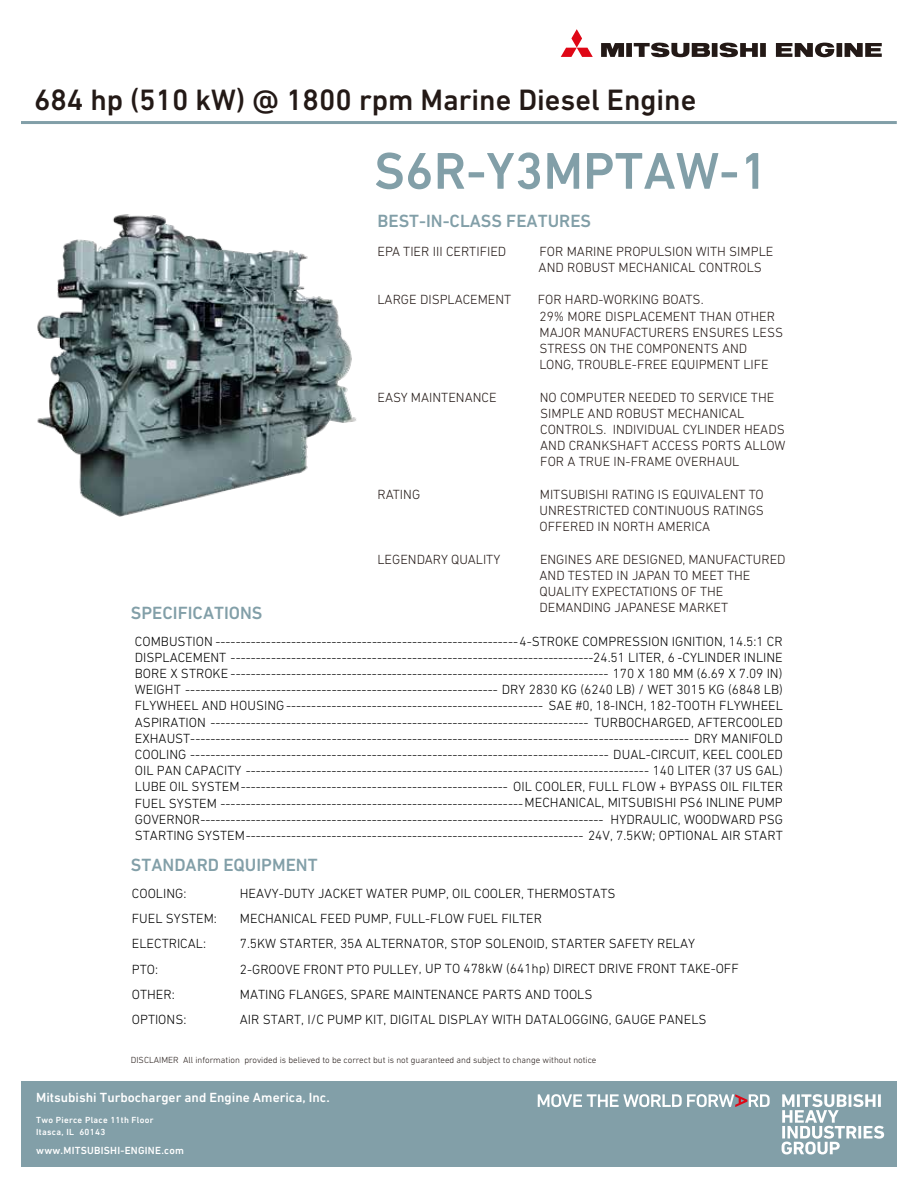
<style>
.page{position:relative;width:918px;height:1188px;background:#fff}
.page>*{position:absolute;margin:0;border:0;box-sizing:border-box;transform-origin:0 0}
.t1{font:500 52.5px "DIN Next LT Pro";color:#829fa8}
.t2{font:500 30px "DIN Next LT Pro";color:#231916}
.t3{font:500 18px "DIN Next LT Pro";color:#829fa8}
.t4{font:300 13.5px/16.2px "DIN Next LT Pro";color:#010101;text-align:justify}
.t5{font:300 13.5px/16.2px "DIN Next LT Pro";color:#231916}
.t6{font:500 13.5px "DIN Next LT Pro";color:#fff}
.t7{font:500 10.5px "DIN Next LT Pro";letter-spacing:.025em;color:#fff}
.t8{font:300 9px "DIN Next LT Pro";color:#231916}
.t9{font:500 9px/12px "DIN Next LT Pro";letter-spacing:.03em;color:#fff}
</style>
<div class="page">
<img style="left:37px;top:214px;width:319px;height:303px">
<div style="left:21px;top:1082px;width:876px;height:85px;background:#829fa8"></div>
<svg style="left:538px;top:1094px;width:232px;height:13px"></svg>
<svg style="left:782px;top:1094px;width:102px;height:60px"></svg>
<svg style="left:561px;top:29px;width:32px;height:28px"></svg>
<div style="left:626px;top:43px;width:6px;height:14px;background:#231916"></div>
<div style="left:712px;top:43px;width:6px;height:14px;background:#231916"></div>
<div style="left:760px;top:43px;width:6px;height:14px;background:#231916"></div>
<svg style="left:601px;top:43px;width:23px;height:14px"></svg>
<svg style="left:719px;top:42px;width:39px;height:16px"></svg>
<svg style="left:634px;top:42px;width:76px;height:16px"></svg>
<svg style="left:776px;top:43px;width:59px;height:14px"></svg>
<div style="left:837px;top:43px;width:5px;height:14px;background:#231916"></div>
<svg style="left:845px;top:43px;width:37px;height:14px"></svg>
<hr style="left:21px;top:121px;width:876px;height:3px;background:#829fa8">
<h2 class="t2" style="left:34px;top:82px;width:664px">684 hp (510 kW) @ 1800 rpm Marine Diesel Engine</h2>
<h1 class="t1" style="left:374px;top:140px;width:396px">S6R-Y3MPTAW-1</h1>
<h3 class="t3" style="left:378px;top:211px;width:215px">BEST-IN-CLASS FEATURES</h3>
<p class="t5" style="left:378px;top:243px;width:130px">EPA TIER III CERTIFIED</p>
<p class="t5" style="left:539px;top:243px;width:236px">FOR MARINE PROPULSION WITH SIMPLE<br>AND ROBUST MECHANICAL CONTROLS</p>
<p class="t5" style="left:378px;top:291px;width:135px">LARGE DISPLACEMENT</p>
<p class="t5" style="left:538px;top:291px;width:247px">FOR HARD-WORKING BOATS.<br>29% MORE DISPLACEMENT THAN OTHER<br>MAJOR MANUFACTURERS ENSURES LESS<br>STRESS ON THE COMPONENTS AND<br>LONG, TROUBLE-FREE EQUIPMENT LIFE</p>
<p class="t5" style="left:378px;top:389px;width:121px">EASY MAINTENANCE</p>
<p class="t5" style="left:540px;top:389px;width:247px">NO COMPUTER NEEDED TO SERVICE THE<br>SIMPLE AND ROBUST MECHANICAL<br>CONTROLS. INDIVIDUAL CYLINDER HEADS<br>AND CRANKSHAFT ACCESS PORTS ALLOW<br>FOR A TRUE IN-FRAME OVERHAUL</p>
<p class="t5" style="left:378px;top:486px;width:44px">RATING</p>
<p class="t5" style="left:540px;top:486px;width:226px;text-align:justify">MITSUBISHI RATING IS EQUIVALENT TO UNRESTRICTED CONTINUOUS RATINGS OFFERED IN NORTH AMERICA</p>
<p class="t5" style="left:378px;top:551px;width:124px">LEGENDARY QUALITY</p>
<p class="t5" style="left:540px;top:551px;width:248px">ENGINES ARE DESIGNED, MANUFACTURED<br>AND TESTED IN JAPAN TO MEET THE<br>QUALITY EXPECTATIONS OF THE<br>DEMANDING JAPANESE MARKET</p>
<p class="t4" style="left:135px;top:633px;width:650px">COMBUSTION ------------------------------------------------------------4-STROKE COMPRESSION IGNITION, 14.5:1 CR DISPLACEMENT ------------------------------------------------------------------------24.51 LITER, 6 -CYLINDER INLINE BORE X STROKE --------------------------------------------------------------------------- 170 X 180 MM (6.69 X 7.09 IN)<br>WEIGHT -------------------------------------------------------------- DRY 2830 KG (6240 LB) / WET 3015 KG (6848 LB)<br>FLYWHEEL AND HOUSING--------------------------------------------------- SAE #0, 18-INCH, 182-TOOTH FLYWHEEL ASPIRATION --------------------------------------------------------------------------- TURBOCHARGED, AFTERCOOLED EXHAUST--------------------------------------------------------------------------------------------------- DRY MANIFOLD COOLING ----------------------------------------------------------------------------------- DUAL-CIRCUIT, KEEL COOLED OIL PAN CAPACITY -------------------------------------------------------------------------------- 140 LITER (37 US GAL)<br>LUBE OIL SYSTEM----------------------------------------------------- OIL COOLER, FULL FLOW + BYPASS OIL FILTER FUEL SYSTEM ------------------------------------------------------------MECHANICAL, MITSUBISHI PS6 INLINE PUMP GOVERNOR-------------------------------------------------------------------------------- HYDRAULIC, WOODWARD PSG STARTING SYSTEM------------------------------------------------------------------- 24V, 7.5KW; OPTIONAL AIR START</p>
<h3 class="t3" style="left:131px;top:603px;width:133px">SPECIFICATIONS</h3>
<h3 class="t3" style="left:131px;top:854px;width:188px">STANDARD EQUIPMENT</h3>
<p class="t4" style="left:132px;top:885px;width:56px">COOLING:</p>
<p class="t4" style="left:240px;top:885px;width:377px">HEAVY-DUTY JACKET WATER PUMP, OIL COOLER, THERMOSTATS</p>
<p class="t4" style="left:132px;top:910px;width:87px">FUEL SYSTEM:</p>
<p class="t4" style="left:240px;top:910px;width:304px">MECHANICAL FEED PUMP, FULL-FLOW FUEL FILTER</p>
<p class="t4" style="left:132px;top:936px;width:76px">ELECTRICAL:</p>
<p class="t4" style="left:240px;top:936px;width:457px">7.5KW STARTER, 35A ALTERNATOR, STOP SOLENOID, STARTER SAFETY RELAY</p>
<p class="t4" style="left:132px;top:961px;width:28px">PTO:</p>
<p class="t4" style="left:240px;top:961px;width:500px">2-GROOVE FRONT PTO PULLEY, UP TO 478kW (641hp) DIRECT DRIVE FRONT TAKE-OFF</p>
<p class="t4" style="left:132px;top:986px;width:45px">OTHER:</p>
<p class="t4" style="left:240px;top:986px;width:354px">MATING FLANGES, SPARE MAINTENANCE PARTS AND TOOLS</p>
<p class="t4" style="left:132px;top:1011px;width:56px">OPTIONS:</p>
<p class="t4" style="left:240px;top:1011px;width:468px">AIR START, I/C PUMP KIT, DIGITAL DISPLAY WITH DATALOGGING, GAUGE PANELS</p>
<p class="t8" style="left:131px;top:1055px;width:467px">DISCLAIMER All information provided is believed to be correct but is not guaranteed and subject to change without notice</p>
<p class="t6" style="left:36px;top:1090px;width:295px">Mitsubishi Turbocharger and Engine America, Inc.</p>
<p class="t9" style="left:36px;top:1114px;width:119px">Two Pierce Place 11th Floor<br>Itasca, IL 60143</p>
<p class="t7" style="left:36px;top:1145px;width:149px">www.MITSUBISHI-ENGINE.com</p>
</div>
